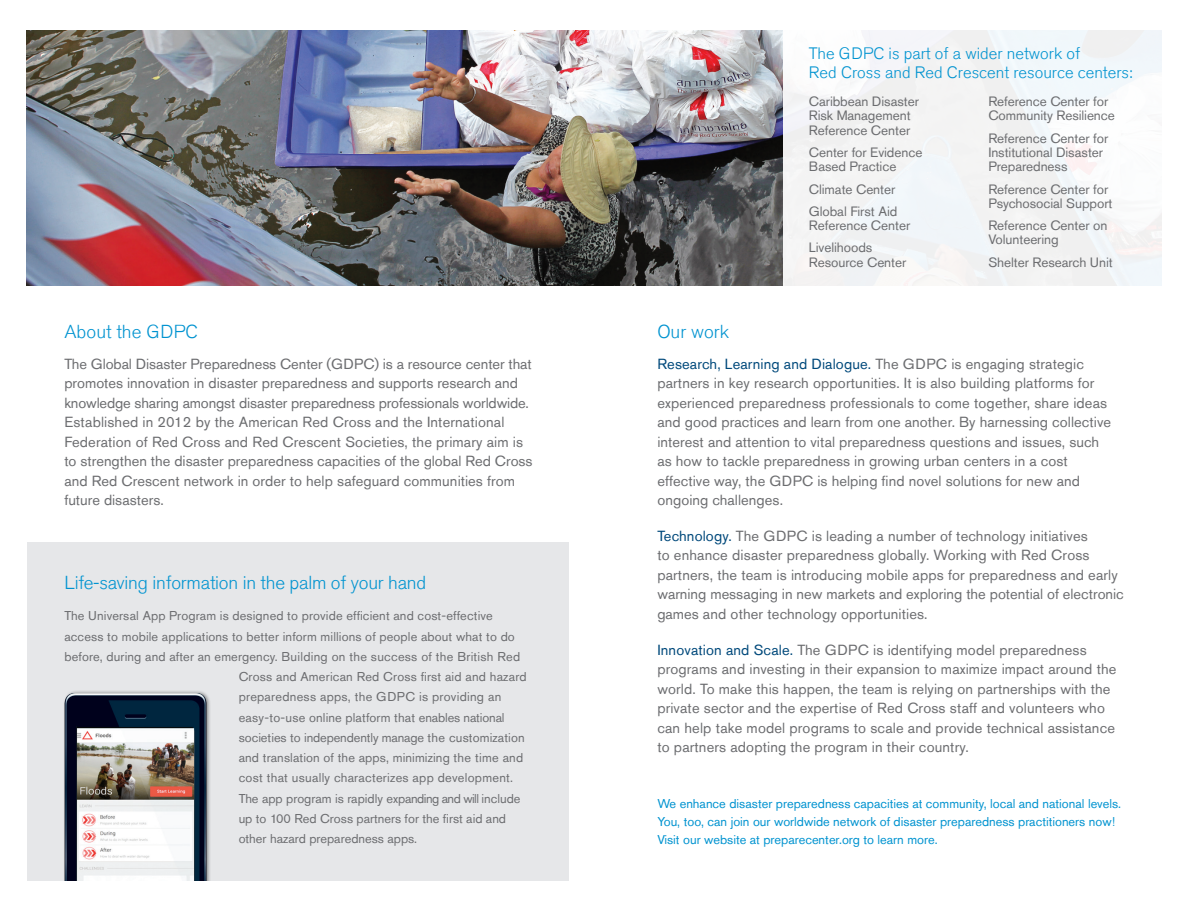
<style>
.page{position:relative;width:1188px;height:918px;background:#fff}
.page>*{position:absolute;margin:0;border:0;box-sizing:border-box;transform-origin:0 0}
.t1{font:300 18.75px "Akzidenz Grotesk Std";letter-spacing:-.01em;color:#0093d0}
.t2{font:300 16.5px/19.5px "Akzidenz Grotesk Std";color:#0093d0}
.t3{font:14.7px/19.5px "Akzidenz Grotesk Std";letter-spacing:.01em;color:#6c6d70}
.t4{font:13.5px/14.2px "Akzidenz Grotesk Std";letter-spacing:-.005em;color:#6c6d70}
.t5{font:12.75px "Akzidenz Grotesk Std";letter-spacing:.01em;color:#6c6d70}
.t6{font:12.75px/18px "Akzidenz Grotesk Std";color:#0093d0}
.s1{color:#00497b}
</style>
<div class="page">
<div style="left:27px;top:542px;width:541px;height:338px;background:#e6e7e9"></div>
<img style="left:64px;top:691px;width:146px;height:189px">
<img style="left:26px;top:31px;width:757px;height:255px">
<div style="left:783px;top:27px;width:382px;height:260px;background:#f3f4f5"></div>
<p class="t1" style="left:64px;top:321px;width:135px">About the GDPC</p>
<p class="t3" style="left:64px;top:354px;width:470px">The Global Disaster Preparedness Center (GDPC) is a resource center that promotes innovation in disaster preparedness and supports research and knowledge sharing amongst disaster preparedness professionals worldwide.<br>Established in 2012 by the American Red Cross and the International Federation of Red Cross and Red Crescent Societies, the primary aim is to strengthen the disaster preparedness capacities of the global Red Cross and Red Crescent network in order to help safeguard communities from future disasters.</p>
<p class="t1" style="left:64px;top:572px;width:363px">Life-saving information in the palm of your hand</p>
<p class="t5" style="left:64px;top:608px;width:430px">The Universal App Program is designed to provide efficient and cost-effective</p>
<p class="t5" style="left:64px;top:629px;width:452px">access to mobile applications to better inform millions of people about what to do</p>
<p class="t5" style="left:64px;top:649px;width:457px">before, during and after an emergency. Building on the success of the British Red</p>
<p class="t5" style="left:239px;top:669px;width:290px">Cross and American Red Cross first aid and hazard</p>
<p class="t5" style="left:239px;top:689px;width:264px">preparedness apps, the GDPC is providing an</p>
<p class="t5" style="left:239px;top:710px;width:267px">easy-to-use online platform that enables national</p>
<p class="t5" style="left:239px;top:730px;width:288px">societies to independently manage the customization</p>
<p class="t5" style="left:239px;top:750px;width:286px">and translation of the apps, minimizing the time and</p>
<p class="t5" style="left:239px;top:770px;width:276px">cost that usually characterizes app development.</p>
<p class="t5" style="left:239px;top:791px;width:283px">The app program is rapidly expanding and will include</p>
<p class="t5" style="left:239px;top:811px;width:269px">up to 100 Red Cross partners for the first aid and</p>
<p class="t5" style="left:239px;top:831px;width:180px">other hazard preparedness apps.</p>
<p class="t2" style="left:809px;top:44px;width:325px">The GDPC is part of a wider network of<br>Red Cross and Red Crescent resource centers:</p>
<p class="t4" style="left:809px;top:94px;width:112px">Caribbean Disaster<br>Risk Management<br>Reference Center</p>
<p class="t4" style="left:809px;top:145px;width:115px">Center for Evidence<br>Based Practice</p>
<p class="t4" style="left:809px;top:182px;width:88px">Climate Center</p>
<p class="t4" style="left:809px;top:204px;width:103px">Global First Aid<br>Reference Center</p>
<p class="t4" style="left:809px;top:241px;width:99px">Livelihoods<br>Resource Center</p>
<p class="t4" style="left:988px;top:94px;width:128px">Reference Center for<br>Community Resilience</p>
<p class="t4" style="left:988px;top:131px;width:121px">Reference Center for<br>Institutional Disaster<br>Preparedness</p>
<p class="t4" style="left:988px;top:182px;width:126px">Reference Center for<br>Psychosocial Support</p>
<p class="t4" style="left:988px;top:218px;width:121px">Reference Center on<br>Volunteering</p>
<p class="t4" style="left:988px;top:255px;width:126px">Shelter Research Unit</p>
<p class="t1" style="left:657px;top:321px;width:73px">Our work</p>
<p class="t3" style="left:657px;top:354px;width:455px"><span class="s1">Research, Learning and Dialogue.</span> The GDPC is engaging strategic partners in key research opportunities. It is also building platforms for experienced preparedness professionals to come together, share ideas and good practices and learn from one another. By harnessing collective interest and attention to vital preparedness questions and issues, such as how to tackle preparedness in growing urban centers in a cost effective way, the GDPC is helping find novel solutions for new and ongoing challenges.</p>
<p class="t3" style="left:657px;top:526px;width:468px"><span class="s1">Technology.</span> The GDPC is leading a number of technology initiatives<br>to enhance disaster preparedness globally. Working with Red Cross partners, the team is introducing mobile apps for preparedness and early warning messaging in new markets and exploring the potential of electronic games and other technology opportunities.</p>
<p class="t3" style="left:657px;top:640px;width:461px"><span class="s1">Innovation and Scale.</span> The GDPC is identifying model preparedness programs and investing in their expansion to maximize impact around the world. To make this happen, the team is relying on partnerships with the private sector and the expertise of Red Cross staff and volunteers who can help take model programs to scale and provide technical assistance to partners adopting the program in their country.</p>
<p class="t6" style="left:657px;top:794px;width:465px">We enhance disaster preparedness capacities at community, local and national levels.<br>You, too, can join our worldwide network of disaster preparedness practitioners now!<br>Visit our website at preparecenter.org to learn more.</p>
</div>
